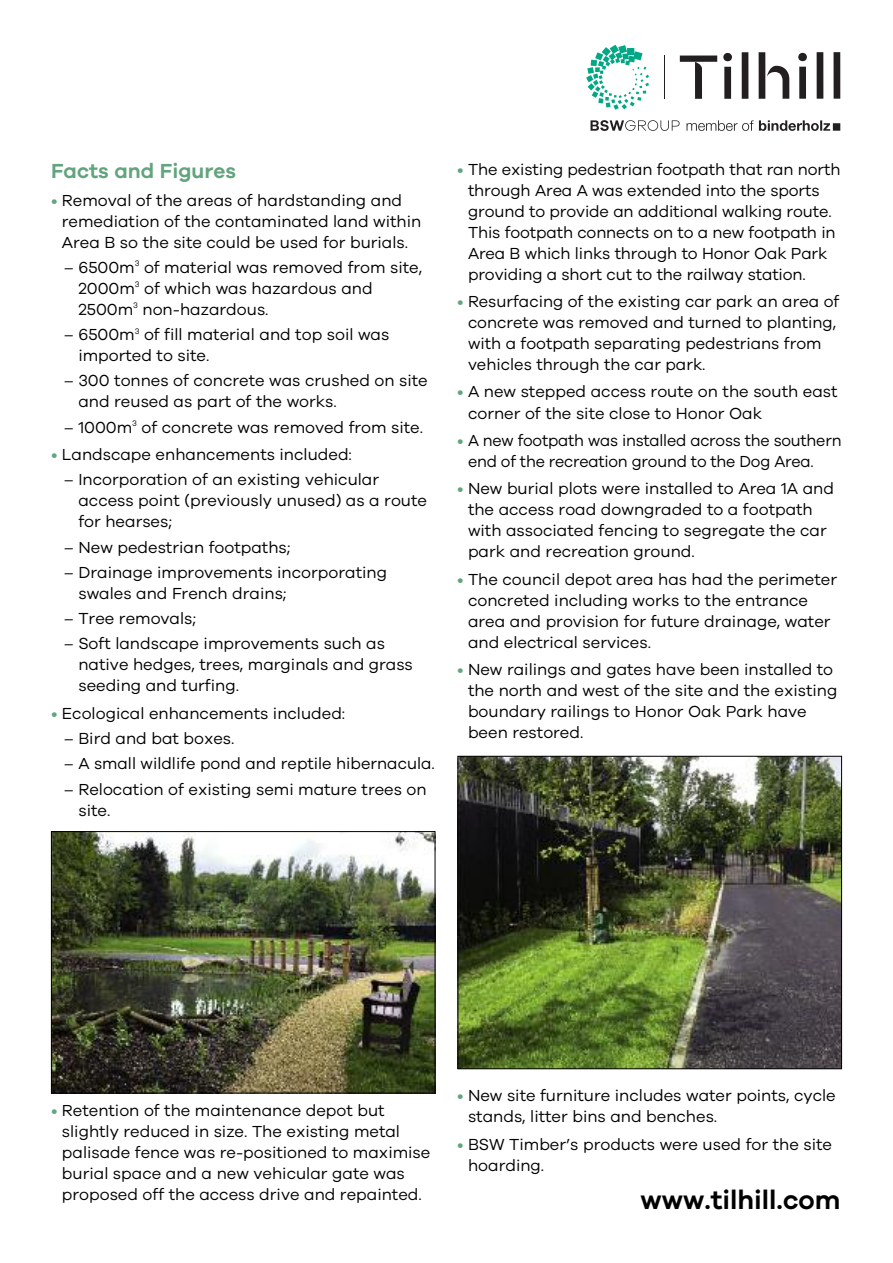
<style>
.page{position:relative;width:893px;height:1263px;background:#fff}
.page>*{position:absolute;margin:0;border:0;box-sizing:border-box;transform-origin:0 0}
.t1{font:600 27px "Galano Grotesque";color:#000}
.t2{font:600 21px "Galano Grotesque";color:#62a47d}
.t3{font:16.5px/21px "Galano Grotesque";color:#000}
.t4{font:16.5px/21px "Galano Grotesque";color:#000;scale:.96 1}
.s1{color:#62a47d}
</style>
<div class="page">
<svg style="left:586px;top:45px;width:63px;height:65px"></svg>
<hr style="left:664px;top:56px;width:1px;height:43px;background:#231f20">
<svg style="left:680px;top:52px;width:160px;height:47px"></svg>
<svg style="left:590px;top:120px;width:90px;height:11px"></svg>
<svg style="left:759px;top:120px;width:81px;height:11px"></svg>
<svg style="left:687px;top:120px;width:66px;height:11px"></svg>
<img style="left:460px;top:758px;width:380px;height:309px">
<div style="left:458px;top:756px;width:384px;height:313px;border:1px solid #000"></div>
<img style="left:53px;top:833px;width:380px;height:258px">
<div style="left:51px;top:831px;width:384px;height:262px;border:1px solid #000"></div>
<p class="t2" style="left:51px;top:163px;width:187px">Facts and Figures</p>
<p class="t3" style="left:62px;top:191px;width:361px;text-indent:-11px"><span class="s1">•</span> Removal of the areas of hardstanding and remediation of the contaminated land within<br>Area B so the site could be used for burials.</p>
<p class="t3" style="left:78px;top:258px;width:345px;text-indent:-15px">– 6500m<sup>3</sup> of material was removed from site,<br>2000m<sup>3</sup> of which was hazardous and<br>2500m<sup>3</sup> non-hazardous.</p>
<p class="t3" style="left:78px;top:325px;width:312px;text-indent:-15px">– 6500m<sup>3</sup> of fill material and top soil was imported to site.</p>
<p class="t3" style="left:78px;top:371px;width:351px;text-indent:-15px">– 300 tonnes of concrete was crushed on site and reused as part of the works.</p>
<p class="t3" style="left:64px;top:418px;width:361px">– 1000m<sup>3</sup> of concrete was removed from site.</p>
<p class="t3" style="left:51px;top:445px;width:302px"><span class="s1">•</span> Landscape enhancements included:</p>
<p class="t3" style="left:78px;top:470px;width:350px;text-indent:-15px">– Incorporation of an existing vehicular access point (previously unused) as a route for hearses;</p>
<p class="t3" style="left:64px;top:537px;width:228px">– New pedestrian footpaths;</p>
<p class="t3" style="left:78px;top:563px;width:310px;text-indent:-15px">– Drainage improvements incorporating swales and French drains;</p>
<p class="t3" style="left:64px;top:609px;width:134px">– Tree removals;</p>
<p class="t3" style="left:78px;top:634px;width:336px;text-indent:-15px">– Soft landscape improvements such as native hedges, trees, marginals and grass seeding and turfing.</p>
<p class="t3" style="left:51px;top:704px;width:296px"><span class="s1">•</span> Ecological enhancements included:</p>
<p class="t3" style="left:64px;top:729px;width:172px">– Bird and bat boxes.</p>
<p class="t3" style="left:64px;top:754px;width:373px">– A small wildlife pond and reptile hibernacula.</p>
<p class="t3" style="left:78px;top:779px;width:350px;text-indent:-15px">– Relocation of existing semi mature trees on site.</p>
<p class="t3" style="left:468px;top:160px;width:374px;text-indent:-11px"><span class="s1">•</span> The existing pedestrian footpath that ran north through Area A was extended into the sports ground to provide an additional walking route.<br>This footpath connects on to a new footpath in Area B which links through to Honor Oak Park providing a short cut to the railway station.</p>
<p class="t3" style="left:468px;top:292px;width:373px;text-indent:-11px"><span class="s1">•</span> Resurfacing of the existing car park an area of concrete was removed and turned to planting, with a footpath separating pedestrians from vehicles through the car park.</p>
<p class="t3" style="left:468px;top:382px;width:371px;text-indent:-11px"><span class="s1">•</span> A new stepped access route on the south east corner of the site close to Honor Oak</p>
<p class="t4" style="left:468px;top:431px;width:391px;text-indent:-11px"><span class="s1">•</span> A new footpath was installed across the southern end of the recreation ground to the Dog Area.</p>
<p class="t3" style="left:468px;top:479px;width:367px;text-indent:-11px"><span class="s1">•</span> New burial plots were installed to Area 1A and the access road downgraded to a footpath with associated fencing to segregate the car park and recreation ground.</p>
<p class="t3" style="left:468px;top:570px;width:371px;text-indent:-11px"><span class="s1">•</span> The council depot area has had the perimeter concreted including works to the entrance area and provision for future drainage, water and electrical services.</p>
<p class="t3" style="left:468px;top:660px;width:371px;text-indent:-11px"><span class="s1">•</span> New railings and gates have been installed to the north and west of the site and the existing boundary railings to Honor Oak Park have been restored.</p>
<p class="t3" style="left:62px;top:1101px;width:370px;text-indent:-11px"><span class="s1">•</span> Retention of the maintenance depot but slightly reduced in size. The existing metal palisade fence was re-positioned to maximise burial space and a new vehicular gate was proposed off the access drive and repainted.</p>
<p class="t3" style="left:468px;top:1086px;width:369px;text-indent:-11px"><span class="s1">•</span> New site furniture includes water points, cycle stands, litter bins and benches.</p>
<p class="t3" style="left:468px;top:1135px;width:365px;text-indent:-11px"><span class="s1">•</span> BSW Timber’s products were used for the site hoarding.</p>
<h1 class="t1" style="left:641px;top:1190px;width:201px">www.tilhill.com</h1>
</div>
